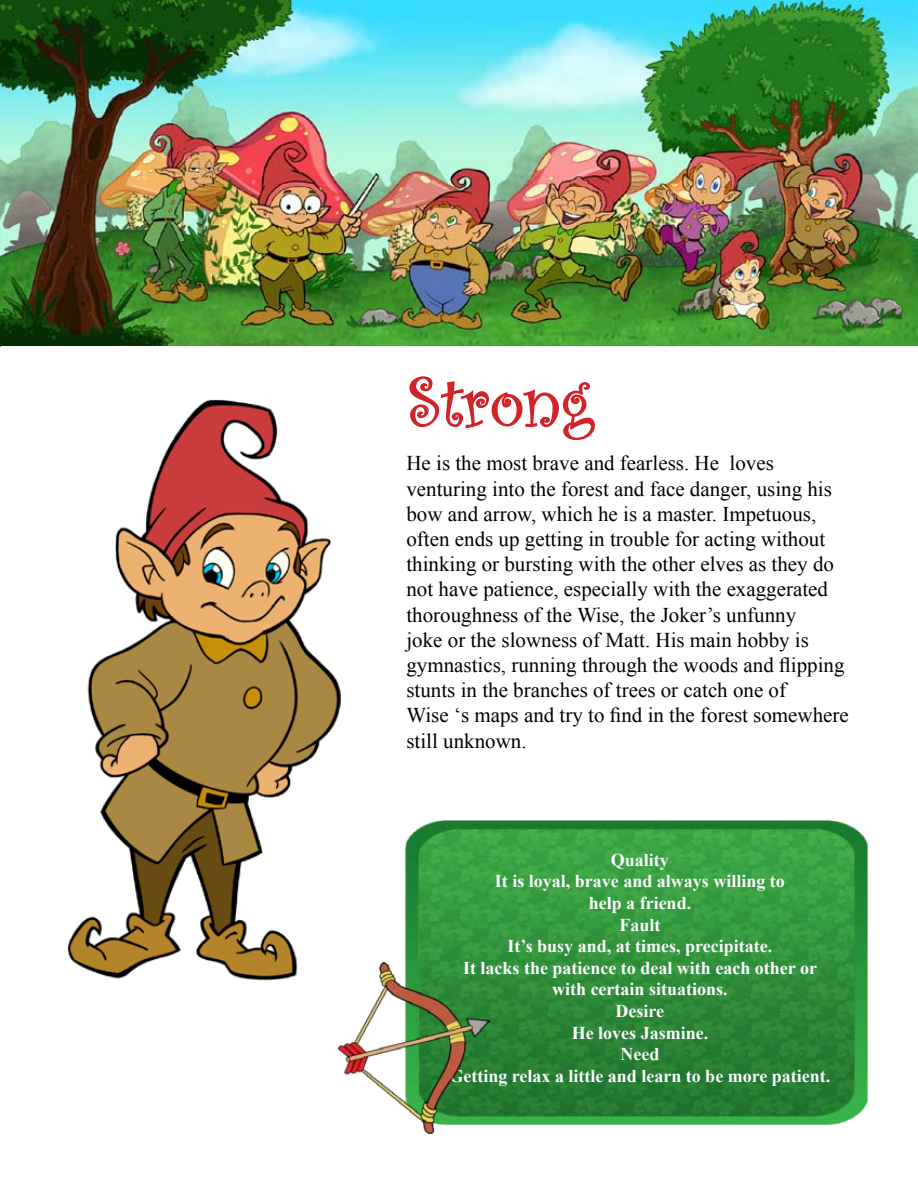
<style>
.page{position:relative;width:918px;height:1188px;background:#fff}
.page>*{position:absolute;margin:0;border:0;box-sizing:border-box;transform-origin:0 0}
.t1{font:72px "Curlz";color:#d2232a}
.t2{font:21px/25.2px "Times New Roman";color:#000}
.t3{font:700 18px/21.6px "Times New Roman";color:#fff;text-align:center}
</style>
<div class="page">
<svg style="left:409px;top:376px;width:186px;height:65px"></svg>
<img style="left:405px;top:820px;width:464px;height:314px">
<img style="left:67px;top:399px;width:274px;height:582px">
<img style="left:339px;top:962px;width:151px;height:171px">
<img style="left:0;top:0;width:918px;height:347px">
<h1 class="t1" style="left:406px;top:352px;width:188px">Strong</h1>
<p class="t2" style="left:406px;top:450px;width:444px">He is the most brave and fearless. He loves venturing into the forest and face danger, using his bow and arrow, which he is a master. Impetuous, often ends up getting in trouble for acting without thinking or bursting with the other elves as they do not have patience, especially with the exaggerated thoroughness of the Wise, the Joker’s unfunny<br>joke or the slowness of Matt. His main hobby is gymnastics, running through the woods and flipping stunts in the branches of trees or catch one of<br>Wise ‘s maps and try to find in the forest somewhere still unknown.</p>
<p class="t3" style="left:449px;top:849px;width:382px">Quality<br>It is loyal, brave and always willing to<br>help a friend.<br>Fault<br>It’s busy and, at times, precipitate.<br>It lacks the patience to deal with each other or with certain situations.<br>Desire<br>He loves Jasmine.<br>Need<br>Getting relax a little and learn to be more patient.</p>
</div>
